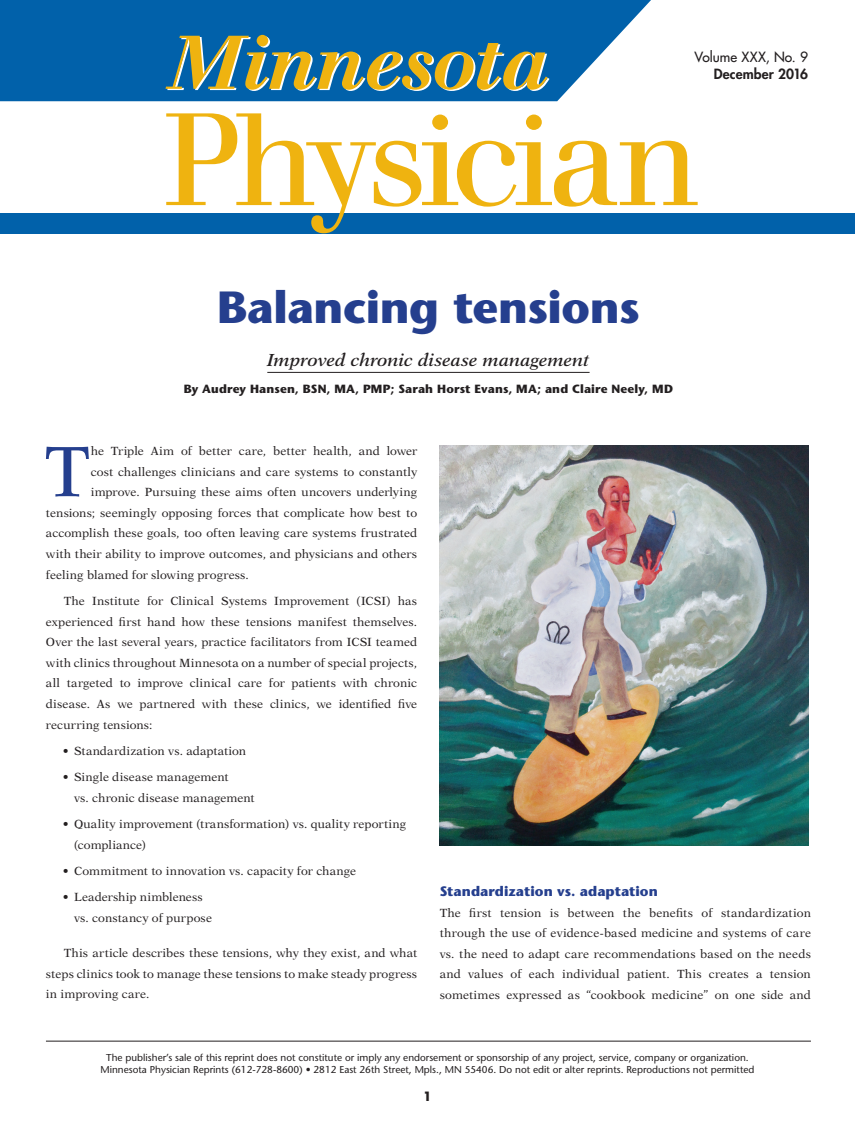
<style>
.page{position:relative;width:855px;height:1125px;background:#fff}
.page>*{position:absolute;margin:0;border:0;box-sizing:border-box;transform-origin:0 0}
._04A_First_body__dro{font:71.5px "New Aster";color:#253f8e}
._01_Story_Title{font:700 45px "Stone Sans";letter-spacing:-.01em;color:#253f8e}
._02_Story_SubTitle{font:italic 600 17.5px "New Aster";color:#231f20}
._05_Body_Copy_SubTit{font:700 13.75px "Stone Sans";letter-spacing:.005em;color:#253f8e}
._00_Story_Topic{font:13.75px "Futura";letter-spacing:.005em;color:#231f20}
._00_Story_Topic-2{font:800 13.75px "Futura";letter-spacing:.005em;color:#231f20}
._00_Departments{font:700 12.5px "Futura";color:#231f20}
._04_Body_Copy{font:11.88px/20.6px "New Aster";letter-spacing:.01em;color:#231f20}
._04A_First_body__dro-2{font:11.88px "New Aster";letter-spacing:.01em;color:#231f20}
._05A_Body_after_Subh{font:11.88px/20.6px "New Aster";letter-spacing:.015em;color:#231f20;text-align:justify}
._03_Story_By_Line{font:700 11.88px "Stone Sans";letter-spacing:.015em;color:#231f20}
.t1{font:10px/12px "Stone Sans";color:#231f20;text-align:center}
</style>
<div class="page">
<div style="left:0;top:214px;width:855px;height:20px;background:#0161aa"></div>
<svg style="left:0;top:0;width:651px;height:101px;background:#1b71b2"></svg>
<svg style="left:166px;top:113px;width:532px;height:120px"></svg>
<svg style="left:165px;top:36px;width:384px;height:55px;background:#64897e"></svg>
<hr style="left:267px;top:372px;width:323px;height:1px;background:#231f20">
<img style="left:440px;top:446px;width:368px;height:399px">
<hr style="left:46px;top:1041px;width:765px;height:1px;background:#231f20">
<p class="_00_Story_Topic" style="left:694px;top:48px;width:115px">Volume XXX, No. 9</p>
<p class="_00_Story_Topic-2" style="left:714px;top:64px;width:96px">December 2016</p>
<p class="_01_Story_Title" style="left:217px;top:280px;width:424px">Balancing tensions</p>
<p class="_02_Story_SubTitle" style="left:267px;top:350px;width:324px">Improved chronic disease management</p>
<p class="_03_Story_By_Line" style="left:184px;top:381px;width:491px">By Audrey Hansen, BSN, MA, PMP; Sarah Horst Evans, MA; and Claire Neely, MD</p>
<p class="_04A_First_body__dro" style="left:44px;top:430px;width:48px">T</p>
<p class="_04A_First_body__dro-2" style="left:91px;top:444px;width:328px">he Triple Aim of better care, better health, and lower</p>
<p class="_04A_First_body__dro-2" style="left:91px;top:464px;width:328px">cost challenges clinicians and care systems to constantly</p>
<p class="_04A_First_body__dro-2" style="left:91px;top:485px;width:328px">improve. Pursuing these aims often uncovers underlying</p>
<p class="_04A_First_body__dro-2" style="left:46px;top:506px;width:373px">tensions; seemingly opposing forces that complicate how best to</p>
<p class="_04A_First_body__dro-2" style="left:46px;top:526px;width:373px">accomplish these goals, too often leaving care systems frustrated</p>
<p class="_04A_First_body__dro-2" style="left:46px;top:547px;width:373px">with their ability to improve outcomes, and physicians and others</p>
<p class="_04A_First_body__dro-2" style="left:46px;top:568px;width:204px">feeling blamed for slowing progress.</p>
<p class="_04_Body_Copy" style="left:46px;top:590px;width:373px;text-align:justify;text-indent:18px">The Institute for Clinical Systems Improvement (ICSI) has experienced first hand how these tensions manifest themselves.<br>Over the last several years, practice facilitators from ICSI teamed with clinics throughout Minnesota on a number of special projects, all targeted to improve clinical care for patients with chronic disease. As we partnered with these clinics, we identified five recurring tensions:</p>
<p class="_04_Body_Copy" style="left:63px;top:740px;width:185px">• Standardization vs. adaptation</p>
<p class="_04_Body_Copy" style="left:74px;top:767px;width:182px;text-indent:-11px">• Single disease management<br>vs. chronic disease management</p>
<p class="_04_Body_Copy" style="left:74px;top:814px;width:334px;text-indent:-11px">• Quality improvement (transformation) vs. quality reporting (compliance)</p>
<p class="_04_Body_Copy" style="left:63px;top:860px;width:295px">• Commitment to innovation vs. capacity for change</p>
<p class="_04_Body_Copy" style="left:74px;top:887px;width:139px;text-indent:-11px">• Leadership nimbleness vs. constancy of purpose</p>
<p class="_04_Body_Copy" style="left:46px;top:943px;width:373px;text-align:justify;text-indent:18px">This article describes these tensions, why they exist, and what steps clinics took to manage these tensions to make steady progress in improving care.</p>
<p class="_05_Body_Copy_SubTit" style="left:440px;top:883px;width:220px">Standardization vs. adaptation</p>
<p class="_05A_Body_after_Subh" style="left:440px;top:902px;width:373px">The first tension is between the benefits of standardization through the use of evidence-based medicine and systems of care vs. the need to adapt care recommendations based on the needs and values of each individual patient. This creates a tension sometimes expressed as “cookbook medicine” on one side and</p>
<p class="t1" style="left:100px;top:1052px;width:656px">The publisher’s sale of this reprint does not constitute or imply any endorsement or sponsorship of any project, service, company or organization.<br>Minnesota Physician Reprints (612-728-8600) • 2812 East 26th Street, Mpls., MN 55406. Do not edit or alter reprints. Reproductions not permitted</p>
<p class="_00_Departments" style="left:423px;top:1087px;width:10px">1</p>
</div>
